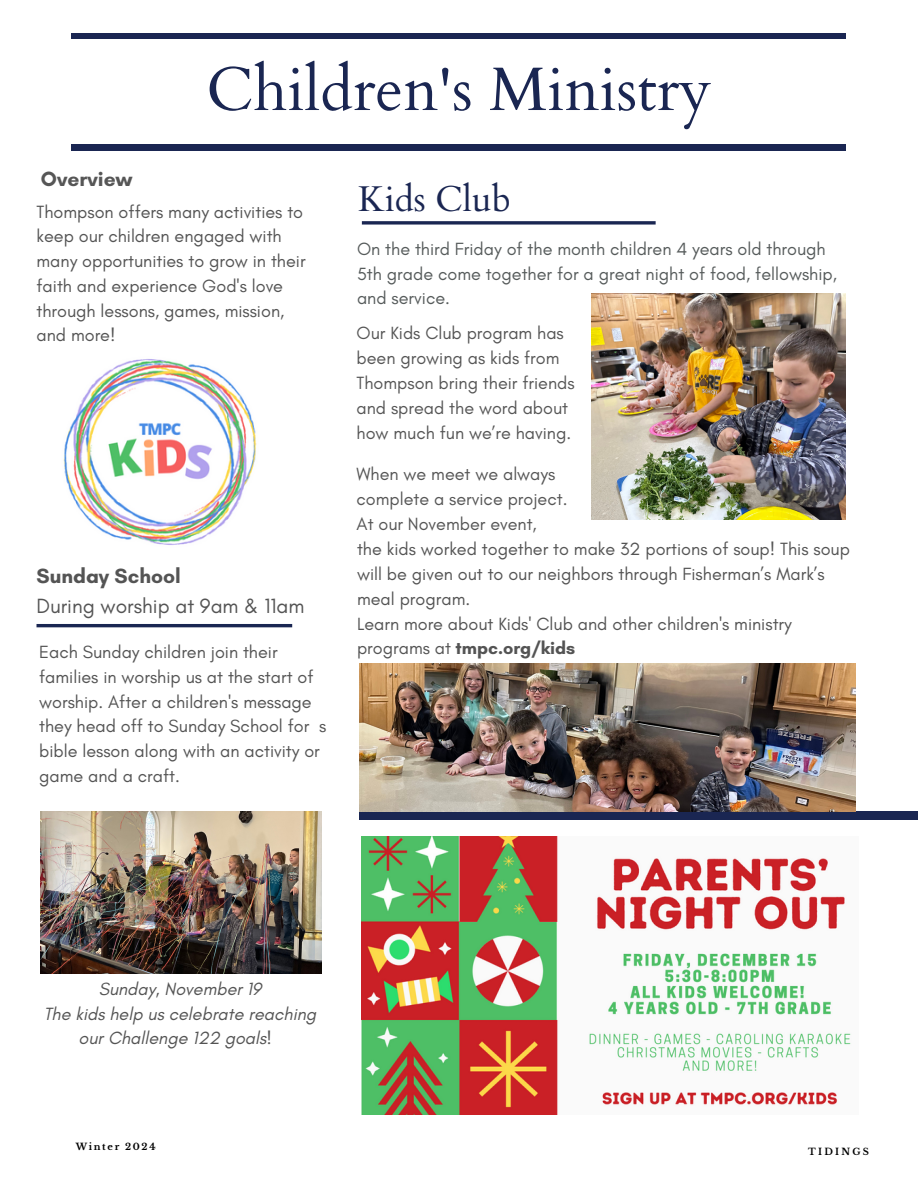
<style>
.page{position:relative;width:918px;height:1188px;background:#fff}
.page>*{position:absolute;margin:0;border:0;box-sizing:border-box;transform-origin:0 0}
.t1{font:61.5px "Cardo";color:#1a2652}
.t2{font:35.85px "Cardo";color:#1a2652}
.t3{font:21px "Glacial Indifference";color:#545454}
.t4{font:700 21px "Glacial Indifference";color:#545454}
.t5{font:700 21px "Glacial Indifference";color:#565656}
.t6{font:18px/24.8px "Glacial Indifference";color:#545454}
.t7{font:18px/25px "Glacial Indifference";color:#565656}
.t8{font:18px/24.8px "Glacial Indifference";color:#565b5b}
.t9{font:italic 18px/24.8px "Glacial Indifference";color:#545454;text-align:center}
.t10{font:700 9.3px "Libre Baskerville";letter-spacing:.18em;color:#000}
.t11{font:700 9.3px "Libre Baskerville";letter-spacing:.24em;color:#000}
.s1{font-weight:700}
</style>
<div class="page">
<img style="left:591px;top:293px;width:255px;height:226px">
<svg style="left:362px;top:221px;width:294px;height:4px"></svg>
<div style="left:359px;top:812px;width:559px;height:7px;background:#1a2652"></div>
<hr style="left:37px;top:624px;width:255px;height:3px;background:#1a2652">
<div style="left:72px;top:145px;width:774px;height:5px;background:#1a2652"></div>
<div style="left:72px;top:33px;width:774px;height:6px;background:#1a2652"></div>
<img style="left:63px;top:359px;width:194px;height:186px">
<img style="left:362px;top:837px;width:489px;height:278px">
<img style="left:41px;top:812px;width:280px;height:162px">
<img style="left:359px;top:664px;width:497px;height:147px">
<p class="t1" style="left:206px;top:49px;width:507px">Children's Ministry</p>
<p class="t5" style="left:41px;top:166px;width:93px">Overview</p>
<p class="t6" style="left:37px;top:199px;width:268px">Thompson offers many activities to</p>
<p class="t6" style="left:37px;top:224px;width:271px">keep our children engaged with many opportunities to grow in their faith and experience God's love through lessons, games, mission, and more!</p>
<p class="t4" style="left:37px;top:563px;width:146px">Sunday School</p>
<p class="t3" style="left:37px;top:593px;width:269px">During worship at 9am &amp; 11am</p>
<p class="t6" style="left:39px;top:639px;width:289px">Each Sunday children join their families in worship us at the start of worship. After a children's message they head off to Sunday School for s bible lesson along with an activity or game and a craft.</p>
<p class="t2" style="left:358px;top:175px;width:154px">Kids Club</p>
<p class="t8" style="left:357px;top:236px;width:481px">On the third Friday of the month children 4 years old through<br>5th grade come together for a great night of food, fellowship, and service.</p>
<p class="t7" style="left:357px;top:320px;width:220px">Our Kids Club program has been growing as kids from<br>Thompson bring their friends and spread the word about how much fun we’re having.</p>
<p class="t7" style="left:357px;top:461px;width:212px">When we meet we always complete a service project.<br>At our November event,</p>
<p class="t6" style="left:357px;top:537px;width:494px">the kids worked together to make 32 portions of soup! This soup will be given out to our neighbors through Fisherman’s Mark’s meal program.</p>
<p class="t6" style="left:357px;top:611px;width:436px">Learn more about Kids' Club and other children's ministry programs at <span class="s1">tmpc.org/kids</span></p>
<p class="t9" style="left:99px;top:976px;width:164px">Sunday, November 19</p>
<p class="t9" style="left:44px;top:1001px;width:274px">The kids help us celebrate reaching our Challenge 122 goals!</p>
<p class="t10" style="left:76px;top:1141px;width:81px">Winter 2024</p>
<p class="t11" style="left:808px;top:1146px;width:62px">TIDINGS</p>
</div>
